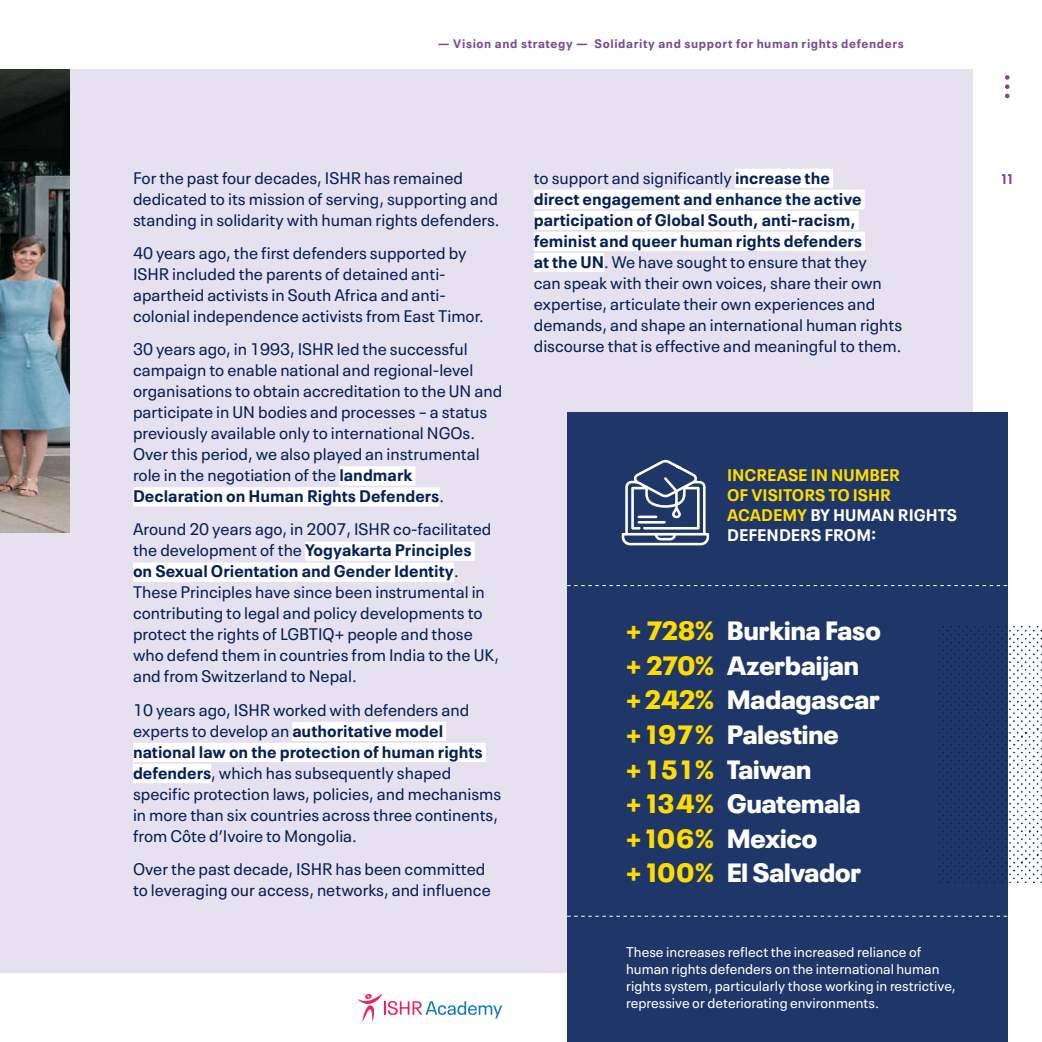
<style>
.page{position:relative;width:1042px;height:1042px;background:#fff}
.page>*{position:absolute;margin:0;border:0;box-sizing:border-box;transform-origin:0 0}
.t1{font:900 26.25px/34.6px "Neue Plak";color:#fff}
.t2{font:900 26.25px/34.6px "Neue Plak";letter-spacing:.05em;color:#ffdb00;text-align:justify}
.t3{font:16.62px/21px "Neue Plak Text";color:#052157}
.t4{font:700 16.62px/19.9px "Neue Plak Text";color:#ffdb00}
.t5{font:14px/16.8px "Neue Plak Text";color:#fff}
.t6{font:700 14px "Neue Plak Text";color:#7c4896}
.t7{font:700 12.25px "Neue Plak Text";letter-spacing:.05em;color:#7c4896}
.s1{font-weight:700}
.s2{color:#fff}
</style>
<div class="page">
<div style="left:0;top:69px;width:972px;height:903px;background:#e6e1ef"></div>
<div style="left:567px;top:413px;width:440px;height:629px;background:#1e3768"></div>
<svg style="left:567px;top:585px;width:440px;height:1px"></svg>
<svg style="left:567px;top:916px;width:440px;height:1px"></svg>
<svg style="left:938px;top:626px;width:104px;height:256px"></svg>
<svg style="left:1005px;top:75px;width:4px;height:23px"></svg>
<img style="left:0;top:69px;width:69px;height:464px">
<div style="left:339px;top:466px;width:76px;height:19px;background:#fff"></div>
<div style="left:133px;top:487px;width:306px;height:19px;background:#fff"></div>
<div style="left:305px;top:541px;width:170px;height:20px;background:#fff"></div>
<div style="left:133px;top:562px;width:321px;height:20px;background:#fff"></div>
<div style="left:292px;top:722px;width:154px;height:19px;background:#fff"></div>
<div style="left:133px;top:743px;width:353px;height:19px;background:#fff"></div>
<div style="left:133px;top:764px;width:78px;height:19px;background:#fff"></div>
<div style="left:735px;top:169px;width:98px;height:19px;background:#fff"></div>
<div style="left:534px;top:190px;width:330px;height:19px;background:#fff"></div>
<div style="left:534px;top:211px;width:325px;height:19px;background:#fff"></div>
<div style="left:534px;top:232px;width:331px;height:19px;background:#fff"></div>
<div style="left:534px;top:253px;width:70px;height:19px;background:#fff"></div>
<svg style="left:358px;top:993px;width:144px;height:29px"></svg>
<svg style="left:622px;top:459px;width:87px;height:86px"></svg>
<p class="t7" style="left:438px;top:34px;width:467px">— Vision and strategy — Solidarity and support for human rights defenders</p>
<p class="t3" style="left:133px;top:165px;width:368px">For the past four decades, ISHR has remained dedicated to its mission of serving, supporting and standing in solidarity with human rights defenders.</p>
<p class="t3" style="left:133px;top:241px;width:352px">40 years ago, the first defenders supported by ISHR included the parents of detained anti&shy;apartheid activists in South Africa and anti&shy;colonial independence activists from East Timor.</p>
<p class="t3" style="left:133px;top:337px;width:371px">30 years ago, in 1993, ISHR led the successful campaign to enable national and regional-level organisations to obtain accreditation to the UN and participate in UN bodies and processes – a status previously available only to international NGOs.<br>Over this period, we also played an instrumental role in the negotiation of the <span class="s1">landmark Declaration on Human Rights Defenders</span>.</p>
<p class="t3" style="left:133px;top:517px;width:367px">Around 20 years ago, in 2007, ISHR co-facilitated the development of the <span class="s1">Yogyakarta Principles<br>on Sexual Orientation and Gender Identity</span>.<br>These Principles have since been instrumental in contributing to legal and policy developments to protect the rights of LGBTIQ+ people and those who defend them in countries from India to the UK, and from Switzerland to Nepal.</p>
<p class="t3" style="left:133px;top:697px;width:370px">10 years ago, ISHR worked with defenders and experts to develop an <span class="s1">authoritative model national law on the protection of human rights defenders</span>, which has subsequently shaped specific protection laws, policies, and mechanisms in more than six countries across three continents, from Côte d’Ivoire to Mongolia.</p>
<p class="t3" style="left:133px;top:857px;width:359px">Over the past decade, ISHR has been committed to leveraging our access, networks, and influence</p>
<p class="t3" style="left:534px;top:165px;width:370px">to support and significantly <span class="s1">increase the<br>direct engagement and enhance the active participation of Global South, anti-racism, feminist and queer human rights defenders<br>at the UN</span>. We have sought to ensure that they<br>can speak with their own voices, share their own expertise, articulate their own experiences and demands, and shape an international human rights discourse that is effective and meaningful to them.</p>
<p class="t4" style="left:727px;top:464px;width:231px">INCREASE IN NUMBER<br>OF VISITORS TO ISHR<br>ACADEMY <span class="s2">BY HUMAN RIGHTS<br>DEFENDERS FROM:</span></p>
<h1 class="t2" style="left:626px;top:610px;width:89px">+ 728% + 270% + 242% + 197% + 151% + 134% + 106% + 100%</h1>
<h1 class="t1" style="left:727px;top:610px;width:155px">Burkina Faso<br>Azerbaijan<br>Madagascar<br>Palestine<br>Taiwan<br>Guatemala<br>Mexico<br>El Salvador</h1>
<p class="t5" style="left:626px;top:942px;width:331px">These increases reflect the increased reliance of human rights defenders on the international human rights system, particularly those working in restrictive, repressive or deteriorating environments.</p>
<p class="t6" style="left:1001px;top:167px;width:13px">11</p>
</div>
